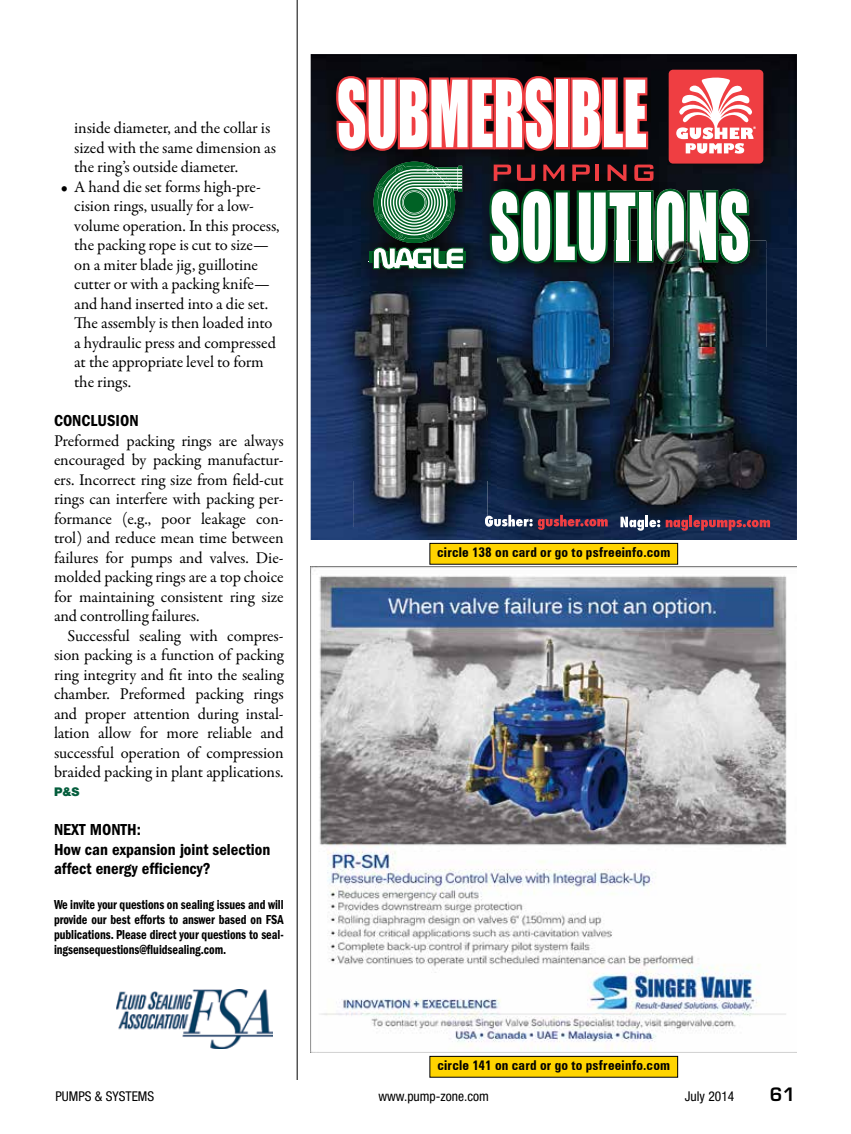
<style>
.page{position:relative;width:851px;height:1134px;background:#fff}
.page>*{position:absolute;margin:0;border:0;box-sizing:border-box;transform-origin:0 0}
.t1{font:600 18px "Eurostile LT Std";color:#000}
.t2{font:16.5px/19.5px "Garamond Premr Pro";letter-spacing:-.01em;color:#000}
.t3{font:16.5px/19.5px "ITC Franklin Gothic Std Dm Cd";color:#000}
.t4{font:13.5px/15px "ITC Franklin Gothic Std Dm Cd";letter-spacing:-.005em;color:#000;text-align:justify;scale:.9 1}
.t5{font:700 condensed 13.5px "Zurich BT";letter-spacing:.015em;color:#000}
.t6{font:condensed 13.5px "Helvetica Neue LT Std";color:#000}
.t7{font:900 12px "Helvetica Neue LT Std";color:#045d3c}
</style>
<div class="page">
<img style="left:116px;top:989px;width:156px;height:60px">
<div style="left:430px;top:1056px;width:247px;height:21px;background:#ffd400"></div>
<div style="left:429px;top:1056px;width:249px;height:22px;border:1px solid #000"></div>
<div style="left:430px;top:543px;width:247px;height:21px;background:#ffd400"></div>
<div style="left:429px;top:543px;width:249px;height:22px;border:1px solid #000"></div>
<img style="left:310px;top:567px;width:486px;height:486px">
<img style="left:310px;top:54px;width:303px;height:243px">
<img style="left:755px;top:54px;width:41px;height:194px">
<img style="left:748px;top:248px;width:48px;height:292px">
<img style="left:310px;top:297px;width:49px;height:243px">
<img style="left:457px;top:297px;width:47px;height:243px">
<img style="left:603px;top:297px;width:47px;height:243px">
<img style="left:359px;top:527px;width:98px;height:13px">
<img style="left:504px;top:500px;width:99px;height:40px">
<img style="left:650px;top:507px;width:98px;height:33px">
<div style="left:668px;top:70px;width:95px;height:94px;background:#ef3e42;border-radius:4px"></div>
<svg style="left:538px;top:515px;width:69px;height:15px"></svg>
<svg style="left:620px;top:516px;width:150px;height:15px;background:#67465f"></svg>
<svg style="left:333px;top:54px;width:422px;height:218px"></svg>
<img style="left:353px;top:292px;width:134px;height:235px">
<svg style="left:485px;top:515px;width:47px;height:11px"></svg>
<img style="left:497px;top:281px;width:113px;height:219px">
<img style="left:613px;top:241px;width:153px;height:266px">
<img style="left:614px;top:241px;width:16px;height:21px">
<img style="left:637px;top:241px;width:16px;height:21px">
<img style="left:654px;top:241px;width:32px;height:23px">
<img style="left:687px;top:241px;width:31px;height:21px">
<img style="left:719px;top:241px;width:31px;height:23px">
<img style="left:616px;top:241px;width:12px;height:19px">
<img style="left:639px;top:241px;width:12px;height:19px">
<img style="left:657px;top:241px;width:26px;height:20px">
<img style="left:689px;top:241px;width:27px;height:19px">
<img style="left:721px;top:241px;width:26px;height:20px">
<hr style="left:297px;top:0;width:1px;height:1080px;background:#000">
<p class="t2" style="left:74px;top:119px;width:203px">inside diameter, and the collar is sized with the same dimension as the ring’s outside diameter.</p>
<p class="t2" style="left:74px;top:177px;width:207px;text-indent:-13px">• A hand die set forms high-pre&shy;cision rings, usually for a low&shy;volume operation. In this process, the packing rope is cut to size— on a miter blade jig, guillotine cutter or with a packing knife— and hand inserted into a die set.<br>The assembly is then loaded into a hydraulic press and compressed at the appropriate level to form the rings.</p>
<p class="t3" style="left:54px;top:411px;width:86px">CONCLUSION</p>
<p class="t2" style="left:54px;top:431px;width:231px;text-align:justify">Preformed packing rings are always encouraged by packing manufactur&shy;ers. Incorrect ring size from field-cut rings can interfere with packing per&shy;formance (e.g., poor leakage con&shy;trol) and reduce mean time between failures for pumps and valves. Die&shy;molded packing rings are a top choice for maintaining consistent ring size and controlling failures.</p>
<p class="t2" style="left:54px;top:626px;width:231px;text-align:justify;text-indent:13px">Successful sealing with compres&shy;sion packing is a function of packing ring integrity and fit into the sealing chamber. Preformed packing rings and proper attention during instal&shy;lation allow for more reliable and successful operation of compression braided packing in plant applications.</p>
<p class="t7" style="left:54px;top:785px;width:27px">P&amp;S</p>
<p class="t3" style="left:54px;top:820px;width:218px">NEXT MONTH:<br>How can expansion joint selection affect energy efficiency?</p>
<p class="t4" style="left:54px;top:897px;width:257px">We invite your questions on sealing issues and will provide our best efforts to answer based on FSA publications. Please direct your questions to seal&shy;ingsensequestions@fluidsealing.com.</p>
<p class="t5" style="left:437px;top:544px;width:235px">circle 138 on card or go to psfreeinfo.com</p>
<p class="t5" style="left:437px;top:1057px;width:234px">circle 141 on card or go to psfreeinfo.com</p>
<p class="t6" style="left:55px;top:1088px;width:100px">PUMPS &amp; SYSTEMS</p>
<p class="t6" style="left:378px;top:1088px;width:112px">www.pump-zone.com</p>
<p class="t6" style="left:684px;top:1088px;width:51px">July 2014</p>
<p class="t1" style="left:770px;top:1083px;width:27px">61</p>
</div>
